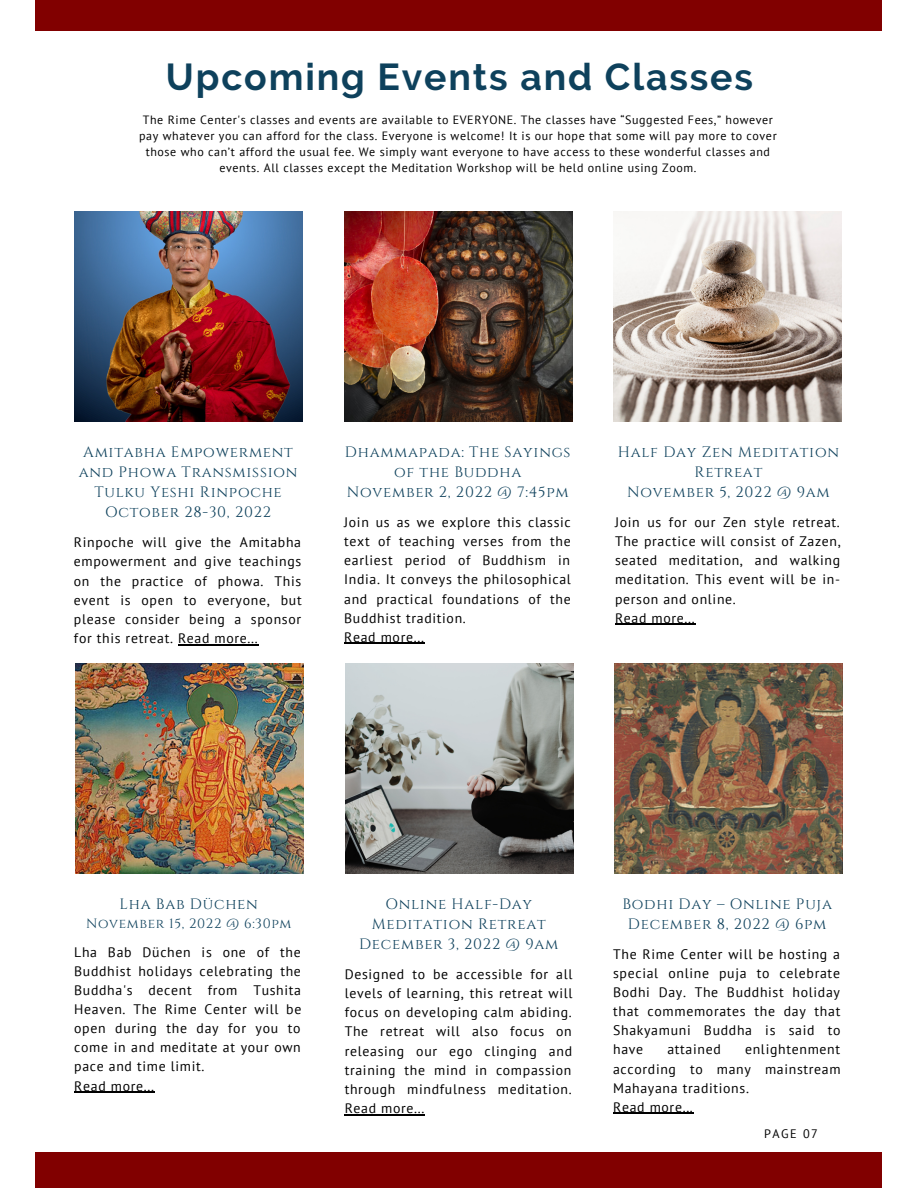
<style>
.page{position:relative;width:918px;height:1188px;background:#fff}
.page>*{position:absolute;margin:0;border:0;box-sizing:border-box;transform-origin:0 0}
.t1{font:700 37.35px "Raleway";letter-spacing:.05em;color:#0e415c}
.t2{font:15px/20.2px "Cinzel";letter-spacing:.05em;color:#0e415c;text-align:center}
.t3{font:13.8px/19.2px "PT Sans";letter-spacing:.05em;color:#000}
.t4{font:13.5px "Cinzel";letter-spacing:.05em;color:#0e415c}
.t5{font:12.3px "PT Sans";letter-spacing:.12em;color:#000}
.t6{font:12px/16px "PT Sans";letter-spacing:.05em;color:#000;text-align:center}
</style>
<div class="page">
<div style="left:36px;top:1153px;width:846px;height:35px;background:#810000"></div>
<div style="left:36px;top:0;width:846px;height:31px;background:#810000"></div>
<img style="left:74px;top:211px;width:229px;height:210px">
<img style="left:613px;top:211px;width:228px;height:210px">
<img style="left:344px;top:211px;width:229px;height:210px">
<img style="left:345px;top:663px;width:229px;height:211px">
<img style="left:75px;top:663px;width:229px;height:211px">
<img style="left:614px;top:663px;width:229px;height:211px">
<hr style="left:344px;top:643px;width:81px;height:1px;background:#000">
<hr style="left:615px;top:624px;width:81px;height:1px;background:#000">
<hr style="left:345px;top:1114px;width:80px;height:1px;background:#000">
<hr style="left:74px;top:1092px;width:81px;height:1px;background:#000">
<hr style="left:178px;top:644px;width:81px;height:1px;background:#000">
<hr style="left:613px;top:1113px;width:81px;height:1px;background:#000">
<h1 class="t1" style="left:166px;top:55px;width:589px">Upcoming Events and Classes</h1>
<p class="t6" style="left:139px;top:111px;width:639px">The Rime Center's classes and events are available to EVERYONE. The classes have “Suggested Fees,” however pay whatever you can afford for the class. Everyone is welcome! It is our hope that some will pay more to cover those who can’t afford the usual fee. We simply want everyone to have access to these wonderful classes and events. All classes except the Meditation Workshop will be held online using Zoom.</p>
<p class="t2" style="left:79px;top:442px;width:220px">Amitabha Empowerment and Phowa Transmission<br>Tulku Yeshi Rinpoche<br>October 28-30, 2022</p>
<p class="t3" style="left:74px;top:533px;width:229px;text-align:justify">Rinpoche will give the Amitabha empowerment and give teachings on the practice of phowa. This event is open to everyone, but please consider being a sponsor for this retreat. Read more...</p>
<p class="t2" style="left:345px;top:442px;width:227px">Dhammapada: The Sayings of the Buddha<br>November 2, 2022 @ 7:45pm</p>
<p class="t3" style="left:344px;top:512px;width:228px">Join us as we explore this classic text of teaching verses from the earliest period of Buddhism in<br>India. It conveys the philosophical and practical foundations of the<br>Buddhist tradition.<br>Read more...</p>
<p class="t2" style="left:618px;top:442px;width:223px">Half Day Zen Meditation<br>Retreat<br>November 5, 2022 @ 9am</p>
<p class="t3" style="left:615px;top:512px;width:227px">Join us for our Zen style retreat.<br>The practice will consist of Zazen, seated meditation, and walking meditation. This event will be in&shy;person and online.<br>Read more...</p>
<p class="t2" style="left:120px;top:894px;width:140px">Lha Bab Düchen</p>
<p class="t4" style="left:86px;top:915px;width:207px">November 15, 2022 @ 6:30pm</p>
<p class="t3" style="left:74px;top:942px;width:229px">Lha Bab Düchen is one of the<br>Buddhist holidays celebrating the<br>Buddha's decent from Tushita<br>Heaven. The Rime Center will be open during the day for you to come in and meditate at your own pace and time limit.<br>Read more...</p>
<p class="t2" style="left:359px;top:894px;width:201px">Online Half-Day<br>Meditation Retreat<br>December 3, 2022 @ 9am</p>
<p class="t3" style="left:345px;top:964px;width:229px;text-align:justify">Designed to be accessible for all levels of learning, this retreat will focus on developing calm abiding.<br>The retreat will also focus on releasing our ego clinging and training the mind in compassion through mindfulness meditation.<br>Read more...</p>
<p class="t2" style="left:622px;top:894px;width:211px">Bodhi Day – Online Puja<br>December 8, 2022 @ 6pm</p>
<p class="t3" style="left:613px;top:944px;width:229px;text-align:justify">The Rime Center will be hosting a special online puja to celebrate Bodhi Day. The Buddhist holiday that commemorates the day that Shakyamuni Buddha is said to have</p>
<p class="t3" style="left:613px;top:1040px;width:229px;text-indent:132px">enlightenment according to many mainstream<br>Mahayana traditions.<br>Read more...</p>
<p class="t3" style="left:667px;top:1040px;width:55px">attained</p>
<p class="t5" style="left:764px;top:1125px;width:55px">PAGE 07</p>
</div>
